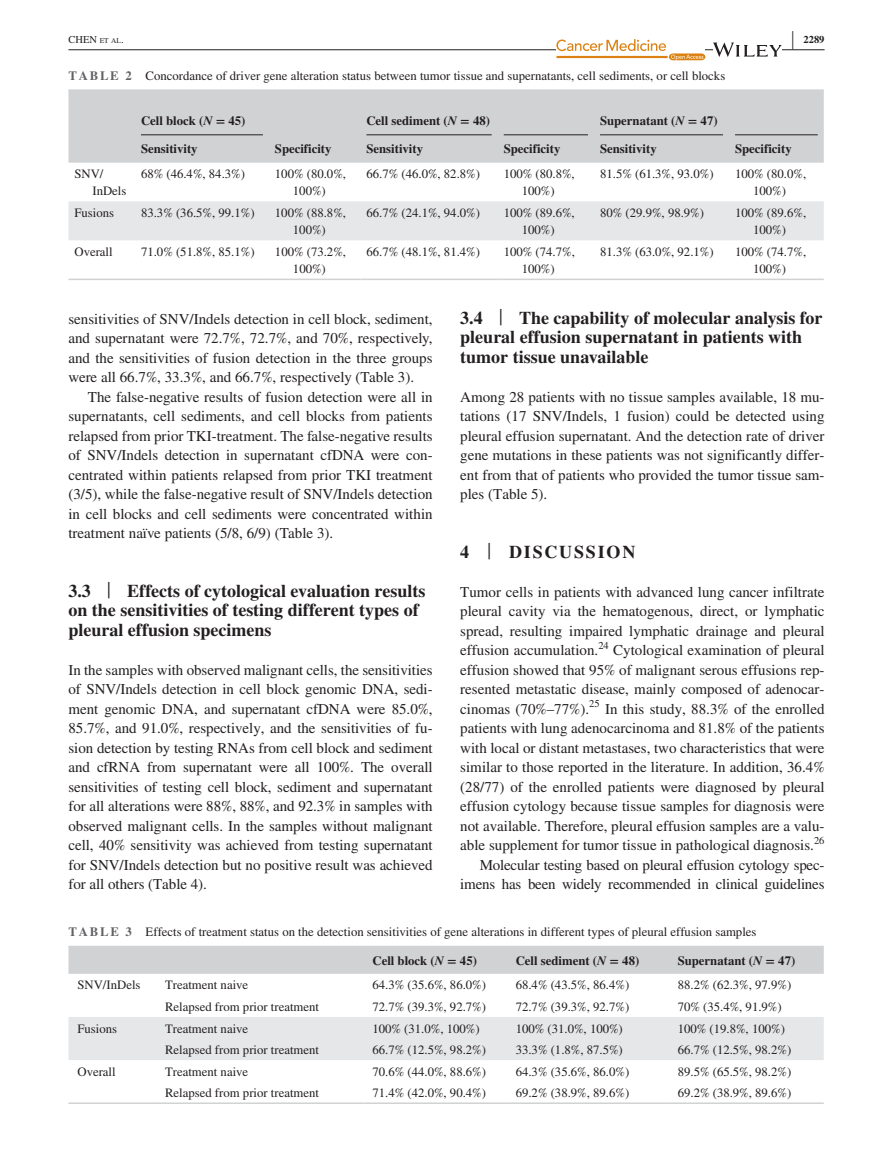
<style>
.page{position:relative;width:893px;height:1174px;background:#fff}
.page>*{position:absolute;margin:0;border:0;box-sizing:border-box;transform-origin:0 0}
.t1{font:700 25.95px "STIX";color:#231f20;scale:.36 1}
.t2{font:700 18px/19.5px "STIX";color:#231f20}
.t3{font:700 18px "STIX";letter-spacing:.1em;color:#231f20}
.t4{font:15px/19.5px "STIX";color:#231f20;text-align:justify}
.t5{font:12.75px/17.2px "STIX";color:#231f20;text-align:center}
.t6{font:700 12.75px "STIX";color:#231f20}
.t7{font:10.5px "STIX";color:#231f20}
.t8{font:10.5px "STIX";color:#231f20}
.t9{font:700 10.5px "STIX";color:#231f20}
.s1{font-size:7.35px}
.s2{font-weight:700;color:#636366}
.s3{font-style:italic}
.s4{font-weight:400;font-size:23.7px}
</style>
<div class="page">
<hr style="left:68px;top:49px;width:756px;height:1px;background:#231f20">
<svg style="left:556px;top:39px;width:149px;height:21px"></svg>
<svg style="left:713px;top:43px;width:69px;height:14px"></svg>
<div style="left:68px;top:89px;width:756px;height:74px;background:#d1d2d4"></div>
<div style="left:68px;top:201px;width:756px;height:39px;background:#e6e7e9"></div>
<hr style="left:68px;top:279px;width:67px;height:1px;background:#d1d2d4">
<hr style="left:135px;top:279px;width:134px;height:1px;background:#d1d2d4">
<hr style="left:269px;top:279px;width:91px;height:1px;background:#d1d2d4">
<hr style="left:360px;top:279px;width:138px;height:1px;background:#d1d2d4">
<hr style="left:498px;top:279px;width:96px;height:1px;background:#d1d2d4">
<hr style="left:594px;top:279px;width:135px;height:1px;background:#d1d2d4">
<hr style="left:729px;top:279px;width:95px;height:1px;background:#d1d2d4">
<hr style="left:141px;top:134px;width:122px;height:1px;background:#231f20">
<hr style="left:366px;top:134px;width:126px;height:1px;background:#231f20">
<hr style="left:504px;top:134px;width:84px;height:1px;background:#231f20">
<hr style="left:600px;top:134px;width:123px;height:1px;background:#231f20">
<hr style="left:735px;top:134px;width:83px;height:1px;background:#231f20">
<div style="left:68px;top:945px;width:756px;height:28px;background:#d1d2d4"></div>
<div style="left:68px;top:1017px;width:756px;height:43px;background:#e6e7e9"></div>
<hr style="left:68px;top:1102px;width:88px;height:2px;background:#d1d2d4">
<hr style="left:156px;top:1102px;width:207px;height:2px;background:#d1d2d4">
<hr style="left:363px;top:1102px;width:144px;height:2px;background:#d1d2d4">
<hr style="left:507px;top:1102px;width:162px;height:2px;background:#d1d2d4">
<hr style="left:669px;top:1102px;width:155px;height:2px;background:#d1d2d4">
<h1 class="t1" style="left:792px;top:25px;width:7px">|</h1>
<p class="t7" style="left:68px;top:32px;width:57px">CHEN <span class="s1">et al</span>.</p>
<p class="t9" style="left:803px;top:33px;width:22px">2289</p>
<p class="t5" style="left:68px;top:68px;width:658px"><span class="s2">TABLE 2</span> Concordance of driver gene alteration status between tumor tissue and supernatants, cell sediments, or cell blocks</p>
<p class="t6" style="left:141px;top:114px;width:106px">Cell block (<span class="s3">N</span> = 45)</p>
<p class="t6" style="left:366px;top:114px;width:125px">Cell sediment (<span class="s3">N</span> = 48)</p>
<p class="t6" style="left:600px;top:114px;width:119px">Supernatant (<span class="s3">N</span> = 47)</p>
<p class="t6" style="left:141px;top:142px;width:58px">Sensitivity</p>
<p class="t6" style="left:275px;top:142px;width:58px">Specificity</p>
<p class="t6" style="left:366px;top:142px;width:58px">Sensitivity</p>
<p class="t6" style="left:504px;top:142px;width:58px">Specificity</p>
<p class="t6" style="left:600px;top:142px;width:58px">Sensitivity</p>
<p class="t6" style="left:735px;top:142px;width:58px">Specificity</p>
<p class="t5" style="left:92px;top:166px;width:35px;text-align:left;text-indent:-18px">SNV/<br>InDels</p>
<p class="t5" style="left:141px;top:166px;width:106px">68% (46.4%, 84.3%)</p>
<p class="t5" style="left:275px;top:166px;width:73px">100% (80.0%,<br>100%)</p>
<p class="t5" style="left:366px;top:166px;width:115px">66.7% (46.0%, 82.8%)</p>
<p class="t5" style="left:504px;top:166px;width:73px">100% (80.8%,<br>100%)</p>
<p class="t5" style="left:600px;top:166px;width:115px">81.5% (61.3%, 93.0%)</p>
<p class="t5" style="left:735px;top:166px;width:73px">100% (80.0%,<br>100%)</p>
<p class="t5" style="left:74px;top:205px;width:41px">Fusions</p>
<p class="t5" style="left:141px;top:205px;width:115px">83.3% (36.5%, 99.1%)</p>
<p class="t5" style="left:275px;top:205px;width:73px">100% (88.8%,<br>100%)</p>
<p class="t5" style="left:366px;top:205px;width:115px">66.7% (24.1%, 94.0%)</p>
<p class="t5" style="left:504px;top:205px;width:73px">100% (89.6%,<br>100%)</p>
<p class="t5" style="left:600px;top:205px;width:106px">80% (29.9%, 98.9%)</p>
<p class="t5" style="left:735px;top:205px;width:73px">100% (89.6%,<br>100%)</p>
<p class="t5" style="left:74px;top:244px;width:40px">Overall</p>
<p class="t5" style="left:141px;top:244px;width:115px">71.0% (51.8%, 85.1%)</p>
<p class="t5" style="left:275px;top:244px;width:73px">100% (73.2%,<br>100%)</p>
<p class="t5" style="left:366px;top:244px;width:115px">66.7% (48.1%, 81.4%)</p>
<p class="t5" style="left:504px;top:244px;width:73px">100% (74.7%,<br>100%)</p>
<p class="t5" style="left:600px;top:244px;width:115px">81.3% (63.0%, 92.1%)</p>
<p class="t5" style="left:735px;top:244px;width:73px">100% (74.7%,<br>100%)</p>
<p class="t4" style="left:68px;top:310px;width:366px">sensitivities of SNV/Indels detection in cell block, sediment, and supernatant were 72.7%, 72.7%, and 70%, respectively, and the sensitivities of fusion detection in the three groups were all 66.7%, 33.3%, and 66.7%, respectively (Table 3).</p>
<p class="t4" style="left:68px;top:388px;width:366px;text-indent:20px">The false-negative results of fusion detection were all in supernatants, cell sediments, and cell blocks from patients relapsed from prior TKI-treatment. The false-negative results of SNV/Indels detection in supernatant cfDNA were con&shy;centrated within patients relapsed from prior TKI treatment (3/5), while the false-negative result of SNV/Indels detection in cell blocks and cell sediments were concentrated within treatment naïve patients (5/8, 6/9) (Table 3).</p>
<p class="t2" style="left:68px;top:581px;width:358px">3.3 <span class="s4">|</span> Effects of cytological evaluation results on the sensitivities of testing different types of pleural effusion specimens</p>
<p class="t4" style="left:68px;top:661px;width:366px">In the samples with observed malignant cells, the sensitivities of SNV/Indels detection in cell block genomic DNA, sedi&shy;ment genomic DNA, and supernatant cfDNA were 85.0%, 85.7%, and 91.0%, respectively, and the sensitivities of fu&shy;sion detection by testing RNAs from cell block and sediment and cfRNA from supernatant were all 100%. The overall sensitivities of testing cell block, sediment and supernatant for all alterations were 88%, 88%, and 92.3% in samples with observed malignant cells. In the samples without malignant cell, 40% sensitivity was achieved from testing supernatant for SNV/Indels detection but no positive result was achieved for all others (Table 4).</p>
<p class="t2" style="left:460px;top:308px;width:364px">3.4 <span class="s4">|</span> The capability of molecular analysis for pleural effusion supernatant in patients with tumor tissue unavailable</p>
<p class="t4" style="left:460px;top:388px;width:366px">Among 28 patients with no tissue samples available, 18 mu&shy;tations (17 SNV/Indels, 1 fusion) could be detected using pleural effusion supernatant. And the detection rate of driver gene mutations in these patients was not significantly differ&shy;ent from that of patients who provided the tumor tissue sam&shy;ples (Table 5).</p>
<p class="t3" style="left:460px;top:541px;width:176px">4 <span class="s4">|</span> DISCUSSION</p>
<p class="t4" style="left:460px;top:583px;width:366px">Tumor cells in patients with advanced lung cancer infiltrate pleural cavity via the hematogenous, direct, or lymphatic spread, resulting impaired lymphatic drainage and pleural effusion accumulation.</p>
<p class="t8" style="left:598px;top:638px;width:12px">24</p>
<p class="t4" style="left:460px;top:641px;width:366px;text-indent:153px">Cytological examination of pleural effusion showed that 95% of malignant serous effusions rep&shy;resented metastatic disease, mainly composed of adenocar&shy;cinomas (70%–77%).</p>
<p class="t8" style="left:589px;top:696px;width:12px">25</p>
<p class="t4" style="left:460px;top:700px;width:366px;text-indent:145px">In this study, 88.3% of the enrolled patients with lung adenocarcinoma and 81.8% of the patients with local or distant metastases, two characteristics that were similar to those reported in the literature. In addition, 36.4% (28/77) of the enrolled patients were diagnosed by pleural effusion cytology because tissue samples for diagnosis were not available. Therefore, pleural effusion samples are a valu&shy;able supplement for tumor tissue in pathological diagnosis.</p>
<p class="t8" style="left:814px;top:833px;width:12px">26</p>
<p class="t4" style="left:460px;top:856px;width:366px;text-align:right">Molecular testing based on pleural effusion cytology spec&shy;imens has been widely recommended in clinical guidelines</p>
<p class="t5" style="left:68px;top:924px;width:689px"><span class="s2">TABLE 3</span> Effects of treatment status on the detection sensitivities of gene alterations in different types of pleural effusion samples</p>
<p class="t6" style="left:372px;top:952px;width:106px">Cell block (<span class="s3">N</span> = 45)</p>
<p class="t6" style="left:516px;top:952px;width:125px">Cell sediment (<span class="s3">N</span> = 48)</p>
<p class="t6" style="left:678px;top:952px;width:119px">Supernatant (<span class="s3">N</span> = 47)</p>
<p class="t5" style="left:77px;top:977px;width:65px">SNV/InDels</p>
<p class="t5" style="left:165px;top:977px;width:85px">Treatment naive</p>
<p class="t5" style="left:372px;top:977px;width:115px">64.3% (35.6%, 86.0%)</p>
<p class="t5" style="left:516px;top:977px;width:115px">68.4% (43.5%, 86.4%)</p>
<p class="t5" style="left:678px;top:977px;width:115px">88.2% (62.3%, 97.9%)</p>
<p class="t5" style="left:165px;top:998px;width:156px">Relapsed from prior treatment</p>
<p class="t5" style="left:372px;top:998px;width:115px">72.7% (39.3%, 92.7%)</p>
<p class="t5" style="left:516px;top:998px;width:115px">72.7% (39.3%, 92.7%)</p>
<p class="t5" style="left:678px;top:998px;width:106px">70% (35.4%, 91.9%)</p>
<p class="t5" style="left:77px;top:1020px;width:41px">Fusions</p>
<p class="t5" style="left:165px;top:1020px;width:85px">Treatment naive</p>
<p class="t5" style="left:372px;top:1020px;width:109px">100% (31.0%, 100%)</p>
<p class="t5" style="left:516px;top:1020px;width:109px">100% (31.0%, 100%)</p>
<p class="t5" style="left:678px;top:1020px;width:109px">100% (19.8%, 100%)</p>
<p class="t5" style="left:165px;top:1042px;width:156px">Relapsed from prior treatment</p>
<p class="t5" style="left:372px;top:1042px;width:115px">66.7% (12.5%, 98.2%)</p>
<p class="t5" style="left:516px;top:1042px;width:109px">33.3% (1.8%, 87.5%)</p>
<p class="t5" style="left:678px;top:1042px;width:115px">66.7% (12.5%, 98.2%)</p>
<p class="t5" style="left:77px;top:1063px;width:40px">Overall</p>
<p class="t5" style="left:165px;top:1063px;width:85px">Treatment naive</p>
<p class="t5" style="left:372px;top:1063px;width:115px">70.6% (44.0%, 88.6%)</p>
<p class="t5" style="left:516px;top:1063px;width:115px">64.3% (35.6%, 86.0%)</p>
<p class="t5" style="left:678px;top:1063px;width:115px">89.5% (65.5%, 98.2%)</p>
<p class="t5" style="left:165px;top:1085px;width:156px">Relapsed from prior treatment</p>
<p class="t5" style="left:372px;top:1085px;width:115px">71.4% (42.0%, 90.4%)</p>
<p class="t5" style="left:516px;top:1085px;width:115px">69.2% (38.9%, 89.6%)</p>
<p class="t5" style="left:678px;top:1085px;width:115px">69.2% (38.9%, 89.6%)</p>
</div>
